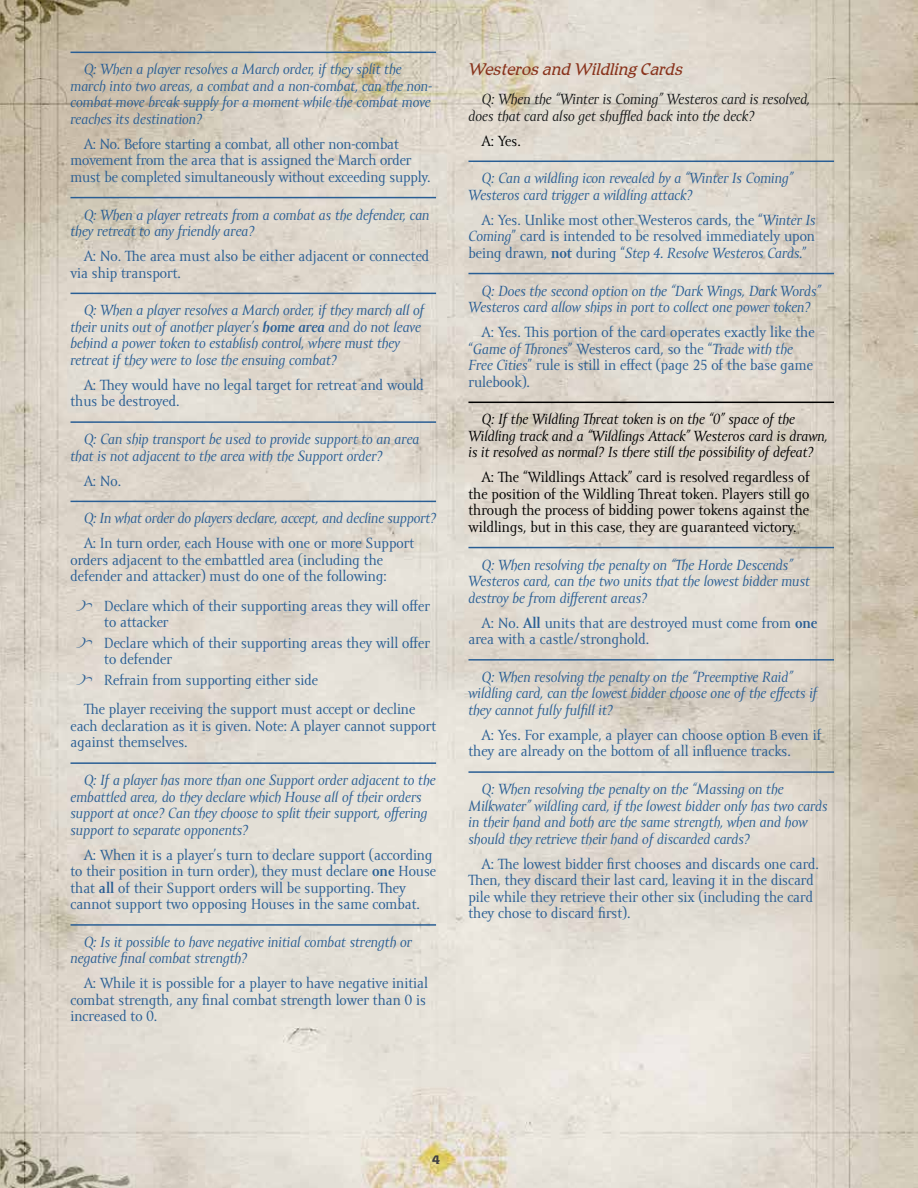
<style>
.page{position:relative;width:918px;height:1188px;background:#fff}
.page>*{position:absolute;margin:0;border:0;box-sizing:border-box;transform-origin:0 0}
.t1{font:italic 300 16.5px "Romic Std";color:#89331c}
.t2{font:15px/16.5px "Amor Serif Pro";color:#295e94}
.t3{font:italic 15px/16.5px "Amor Serif Pro";color:#295e94}
.t4{font:15px/16.5px "Amor Serif Pro";color:#000;text-align:justify}
.t5{font:italic 15px/16.5px "Amor Serif Pro";color:#000}
.t6{font:italic 15px/16.5px "Amor Serif Pro";color:#17191a}
.t7{font:700 12px "Romic Std";color:#414042}
.s1{font-weight:700}
.s2{font-style:italic}
</style>
<div class="page">
<img style="left:0;top:0;width:918px;height:1188px">
<hr style="left:70px;top:52px;width:366px;height:1px;background:#295e94">
<hr style="left:70px;top:197px;width:366px;height:1px;background:#295e94">
<hr style="left:70px;top:293px;width:366px;height:1px;background:#295e94">
<hr style="left:70px;top:421px;width:366px;height:2px;background:#295e94">
<hr style="left:70px;top:501px;width:366px;height:1px;background:#295e94">
<hr style="left:70px;top:762px;width:366px;height:2px;background:#295e94">
<hr style="left:70px;top:924px;width:366px;height:2px;background:#295e94">
<hr style="left:468px;top:161px;width:366px;height:1px;background:#295e94">
<hr style="left:468px;top:273px;width:366px;height:1px;background:#295e94">
<hr style="left:468px;top:402px;width:366px;height:1px;background:#000">
<hr style="left:468px;top:547px;width:366px;height:1px;background:#295e94">
<hr style="left:468px;top:659px;width:366px;height:2px;background:#295e94">
<hr style="left:468px;top:771px;width:366px;height:2px;background:#295e94">
<svg style="left:77px;top:600px;width:15px;height:11px"></svg>
<svg style="left:77px;top:637px;width:15px;height:11px"></svg>
<svg style="left:77px;top:674px;width:15px;height:11px"></svg>
<p class="t3" style="left:70px;top:62px;width:363px;text-indent:14px">Q: When a player resolves a March order, if they split the march into two areas, a combat and a non-combat, can the non&shy;combat move break supply for a moment while the combat move reaches its destination?</p>
<p class="t2" style="left:70px;top:136px;width:362px;text-indent:14px">A: No. Before starting a combat, all other non-combat movement from the area that is assigned the March order must be completed simultaneously without exceeding supply.</p>
<p class="t3" style="left:70px;top:207px;width:361px;text-indent:14px">Q: When a player retreats from a combat as the defender, can they retreat to any friendly area?</p>
<p class="t2" style="left:70px;top:248px;width:360px;text-indent:14px">A: No. The area must also be either adjacent or connected via ship transport.</p>
<p class="t3" style="left:70px;top:303px;width:355px;text-indent:14px">Q: When a player resolves a March order, if they march all of their units out of another player’s <span class="s1">home area</span> and do not leave behind a power token to establish control, where must they retreat if they were to lose the ensuing combat?</p>
<p class="t2" style="left:70px;top:377px;width:355px;text-indent:14px">A: They would have no legal target for retreat and would thus be destroyed.</p>
<p class="t3" style="left:70px;top:431px;width:350px;text-indent:14px">Q: Can ship transport be used to provide support to an area that is not adjacent to the area with the Support order?</p>
<p class="t2" style="left:84px;top:473px;width:39px">A: No.</p>
<p class="t3" style="left:84px;top:511px;width:354px">Q: In what order do players declare, accept, and decline support?</p>
<p class="t2" style="left:70px;top:536px;width:345px;text-indent:14px">A: In turn order, each House with one or more Support orders adjacent to the embattled area (including the defender and attacker) must do one of the following:</p>
<p class="t2" style="left:104px;top:598px;width:327px">Declare which of their supporting areas they will offer to attacker</p>
<p class="t2" style="left:104px;top:635px;width:327px">Declare which of their supporting areas they will offer to defender</p>
<p class="t2" style="left:84px;top:666px;width:333px;line-height:29.2px;text-indent:20px">Refrain from supporting either side<br>The player receiving the support must accept or decline</p>
<p class="t2" style="left:70px;top:718px;width:367px">each declaration as it is given. Note: A player cannot support against themselves.</p>
<p class="t3" style="left:70px;top:772px;width:367px;text-indent:14px">Q: If a player has more than one Support order adjacent to the embattled area, do they declare which House all of their orders support at once? Can they choose to split their support, offering support to separate opponents?</p>
<p class="t2" style="left:70px;top:847px;width:367px;text-indent:14px">A: When it is a player’s turn to declare support (according to their position in turn order), they must declare <span class="s1">one</span> House that <span class="s1">all</span> of their Support orders will be supporting. They cannot support two opposing Houses in the same combat.</p>
<p class="t3" style="left:70px;top:934px;width:343px;text-indent:14px">Q: Is it possible to have negative initial combat strength or negative final combat strength?</p>
<p class="t2" style="left:70px;top:976px;width:359px;text-indent:14px">A: While it is possible for a player to have negative initial combat strength, any final combat strength lower than 0 is increased to 0.</p>
<p class="t1" style="left:468px;top:59px;width:216px">Westeros and Wildling Cards</p>
<p class="t6" style="left:468px;top:91px;width:343px;text-indent:14px">Q: When the “Winter is Coming” Westeros card is resolved, does that card also get shuffled back into the deck?</p>
<p class="t4" style="left:482px;top:133px;width:40px">A: Yes.</p>
<p class="t3" style="left:468px;top:171px;width:326px;text-indent:14px">Q: Can a wildling icon revealed by a “Winter Is Coming”<br>Westeros card trigger a wildling attack?</p>
<p class="t2" style="left:468px;top:212px;width:349px;text-align:justify;text-indent:14px">A: Yes. Unlike most other Westeros cards, the “<span class="s2">Winter Is Coming</span>” card is intended to be resolved immediately upon being drawn, <span class="s1">not</span> during “<span class="s2">Step 4. Resolve Westeros Cards.</span>”</p>
<p class="t3" style="left:468px;top:283px;width:354px;text-indent:14px">Q: Does the second option on the “Dark Wings, Dark Words”<br>Westeros card allow ships in port to collect one power token?</p>
<p class="t2" style="left:468px;top:324px;width:348px;text-indent:14px">A: Yes. This portion of the card operates exactly like the “<span class="s2">Game of Thrones</span>” Westeros card, so the “<span class="s2">Trade with the Free Cities</span>” rule is still in effect (page 25 of the base game rulebook).</p>
<p class="t5" style="left:468px;top:412px;width:361px;text-indent:14px">Q: If the Wildling Threat token is on the “0” space of the<br>Wildling track and a “Wildlings Attack” Westeros card is drawn, is it resolved as normal? Is there still the possibility of defeat?</p>
<p class="t4" style="left:468px;top:470px;width:343px;text-indent:14px">A: The “Wildlings Attack” card is resolved regardless of the position of the Wildling Threat token. Players still go through the process of bidding power tokens against the wildlings, but in this case, they are guaranteed victory.</p>
<p class="t3" style="left:468px;top:557px;width:343px;text-indent:14px">Q: When resolving the penalty on “The Horde Descends”<br>Westeros card, can the two units that the lowest bidder must destroy be from different areas?</p>
<p class="t2" style="left:468px;top:615px;width:351px;text-indent:14px">A: No. <span class="s1">All</span> units that are destroyed must come from <span class="s1">one </span>area with a castle/stronghold.</p>
<p class="t3" style="left:468px;top:669px;width:350px;text-indent:14px">Q: When resolving the penalty on the “Preemptive Raid” wildling card, can the lowest bidder choose one of the effects if they cannot fully fulfill it?</p>
<p class="t2" style="left:468px;top:727px;width:354px;text-indent:14px">A: Yes. For example, a player can choose option B even if they are already on the bottom of all influence tracks.</p>
<p class="t3" style="left:468px;top:781px;width:361px;text-indent:14px">Q: When resolving the penalty on the “Massing on the Milkwater” wildling card, if the lowest bidder only has two cards in their hand and both are the same strength, when and how should they retrieve their hand of discarded cards?</p>
<p class="t2" style="left:468px;top:856px;width:352px;text-indent:14px">A: The lowest bidder first chooses and discards one card.<br>Then, they discard their last card, leaving it in the discard pile while they retrieve their other six (including the card they chose to discard first).</p>
<p class="t7" style="left:432px;top:1152px;width:10px">4</p>
</div>
